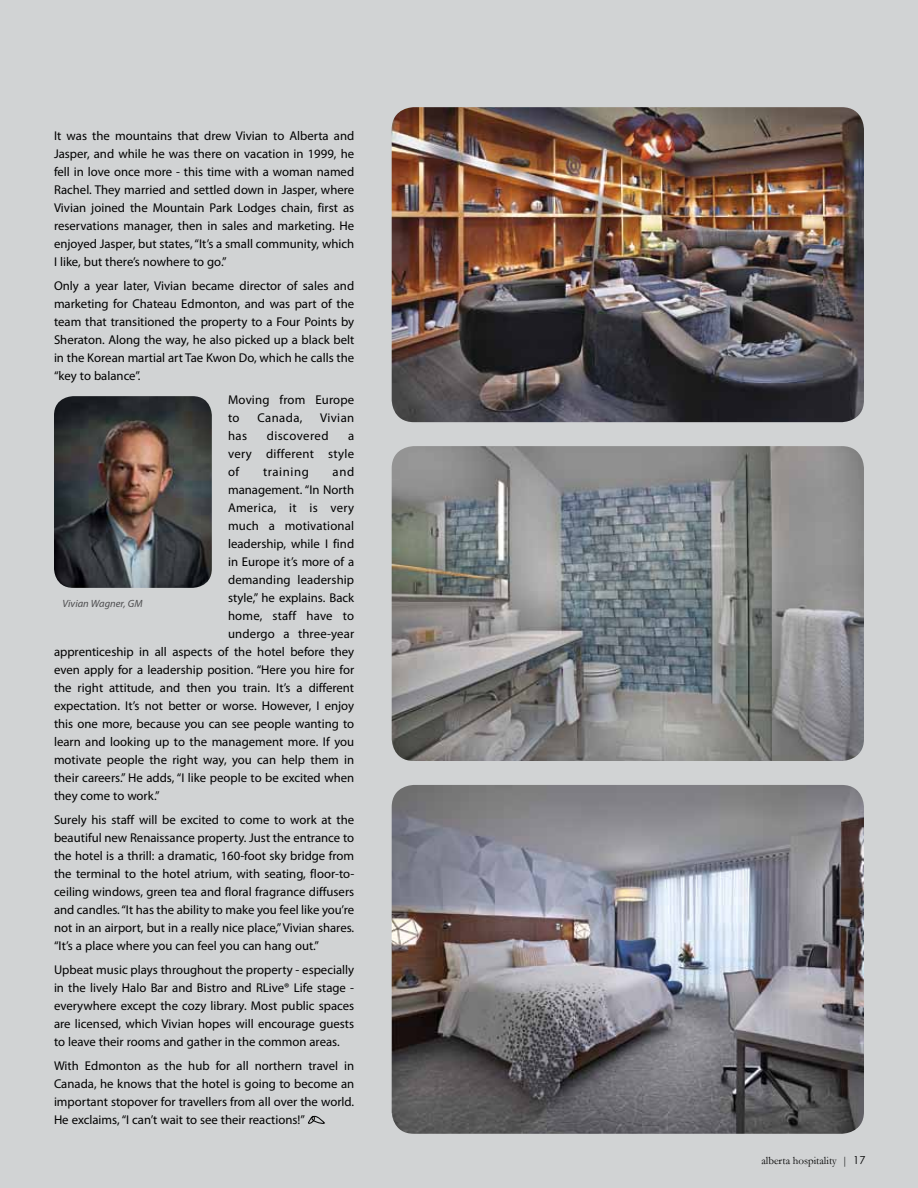
<style>
.page{position:relative;width:918px;height:1188px;background:#d1d3d4}
.page>*{position:absolute;margin:0;border:0;box-sizing:border-box;transform-origin:0 0}
.t1{font:12.75px/18px "Myriad Pro";color:#000;text-align:justify}
.t2{font:12.75px "Myriad Pro";letter-spacing:.02em;color:#000}
.t3{font:12.75px "Myriad Pro";letter-spacing:.035em;color:#000}
.t4{font:12.75px "Myriad Pro";letter-spacing:.045em;color:#000}
.t5{font:10.95px "Garamond";color:#000}
.t6{font:italic 10.5px "Myriad Pro";color:#4d4d4f}
.s1{font-family:"Century Gothic"}
</style>
<div class="page">
<img style="left:54px;top:396px;width:158px;height:192px">
<img style="left:392px;top:107px;width:472px;height:315px">
<img style="left:392px;top:446px;width:472px;height:315px">
<img style="left:392px;top:785px;width:472px;height:349px">
<svg style="left:308px;top:1115px;width:17px;height:9px"></svg>
<p class="t1" style="left:54px;top:126px;width:302px">It was the mountains that drew Vivian to Alberta and Jasper, and while he was there on vacation in 1999, he fell in love once more - this time with a woman named Rachel. They married and settled down in Jasper, where Vivian joined the Mountain Park Lodges chain, first as reservations manager, then in sales and marketing. He enjoyed Jasper, but states, “It’s a small community, which I like, but there’s nowhere to go.”</p>
<p class="t1" style="left:54px;top:276px;width:302px">Only a year later, Vivian became director of sales and marketing for Chateau Edmonton, and was part of the team that transitioned the property to a Four Points by Sheraton. Along the way, he also picked up a black belt in the Korean martial art Tae Kwon Do, which he calls the “key to balance”.</p>
<p class="t1" style="left:228px;top:390px;width:128px">Moving from Europe to</p>
<p class="t1" style="left:258px;top:408px;width:47px">Canada,</p>
<p class="t1" style="left:320px;top:408px;width:36px">Vivian</p>
<p class="t1" style="left:228px;top:426px;width:21px">has</p>
<p class="t3" style="left:267px;top:428px;width:63px">discovered</p>
<p class="t1" style="left:228px;top:426px;width:128px;text-indent:120px">a very different style of</p>
<p class="t4" style="left:263px;top:464px;width:47px">training</p>
<p class="t1" style="left:333px;top:462px;width:23px">and</p>
<p class="t1" style="left:228px;top:480px;width:128px">management. “In North</p>
<p class="t2" style="left:228px;top:500px;width:128px">America, it is very</p>
<p class="t1" style="left:228px;top:516px;width:128px">much a motivational</p>
<p class="t1" style="left:228px;top:534px;width:128px">leadership, while I find</p>
<p class="t1" style="left:228px;top:552px;width:128px">in Europe it’s more of a</p>
<p class="t1" style="left:228px;top:570px;width:128px">demanding leadership</p>
<p class="t1" style="left:228px;top:588px;width:128px">style,” he explains. Back</p>
<p class="t1" style="left:228px;top:606px;width:128px">home, staff have to</p>
<p class="t1" style="left:228px;top:624px;width:128px">undergo a three-year</p>
<p class="t1" style="left:54px;top:642px;width:302px">apprenticeship in all aspects of the hotel before they</p>
<p class="t1" style="left:54px;top:660px;width:302px">even apply for a leadership position. “Here you hire for</p>
<p class="t1" style="left:54px;top:678px;width:302px">the right attitude, and then you train. It’s a different</p>
<p class="t1" style="left:54px;top:696px;width:302px">expectation. It’s not better or worse. However, I enjoy</p>
<p class="t1" style="left:54px;top:714px;width:302px">this one more, because you can see people wanting to</p>
<p class="t1" style="left:54px;top:732px;width:302px">learn and looking up to the management more. If you</p>
<p class="t1" style="left:54px;top:750px;width:302px">motivate people the right way, you can help them in</p>
<p class="t1" style="left:54px;top:768px;width:302px">their careers.” He adds, “I like people to be excited when</p>
<p class="t1" style="left:54px;top:786px;width:107px">they come to work.”</p>
<p class="t1" style="left:54px;top:810px;width:302px">Surely his staff will be excited to come to work at the beautiful new Renaissance property. Just the entrance to the hotel is a thrill: a dramatic, 160-foot sky bridge from the terminal to the hotel atrium, with seating, floor-to&shy;ceiling windows, green tea and floral fragrance diffusers and candles. “It has the ability to make you feel like you’re not in an airport, but in a really nice place,” Vivian shares. “It’s a place where you can feel you can hang out.”</p>
<p class="t1" style="left:54px;top:960px;width:302px">Upbeat music plays throughout the property - especially in the lively Halo Bar and Bistro and RLive® Life stage - everywhere except the cozy library. Most public spaces are licensed, which Vivian hopes will encourage guests to leave their rooms and gather in the common areas.</p>
<p class="t1" style="left:54px;top:1056px;width:302px">With Edmonton as the hub for all northern travel in Canada, he knows that the hotel is going to become an important stopover for travellers from all over the world.<br>He exclaims, “I can’t wait to see their reactions!”</p>
<p class="t6" style="left:63px;top:597px;width:82px">Vivian Wagner, GM</p>
<p class="t5" style="left:760px;top:1148px;width:105px">alberta hospitality | <span class="s1">17</span></p>
<p class="t5" style="left:762px;top:1153px;width:105px">alberta hospitality | <span class="s1">17</span></p>
</div>
